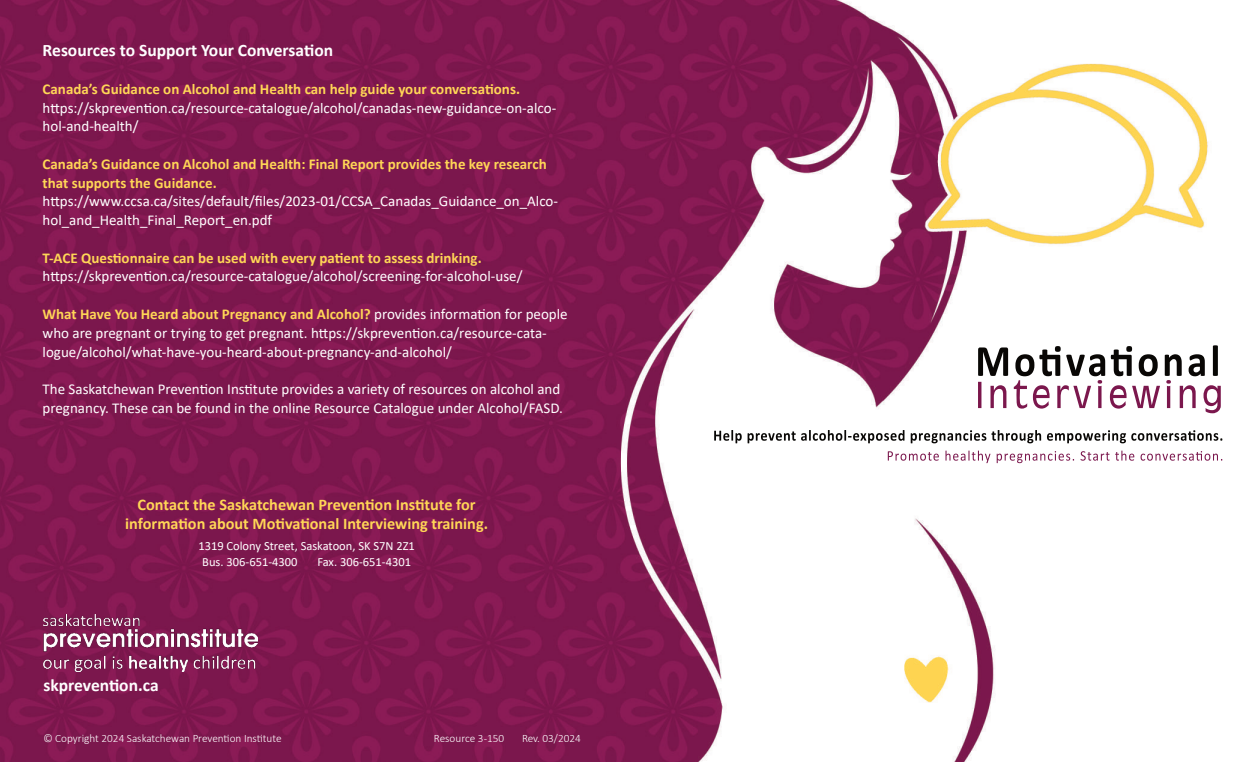
<style>
.page{position:relative;width:1257px;height:762px;background:#fff}
.page>*{position:absolute;margin:0;border:0;box-sizing:border-box;transform-origin:0 0}
.t1{font:700 17.5px "Calibri";color:#fff}
.t2{font:700 16.25px/18.8px "Calibri";color:#ffd656;text-align:center}
.t3{font:15px/18.8px "Calibri";color:#fff}
.t4{font:700 15px/18.8px "Calibri";color:#ffd656}
.t5{font:12.5px/16.2px "Calibri";color:#fff}
.t6{font:300 11.25px "Calibri";color:#fff}
.s1{font-weight:700;color:#ffd656}
</style>
<div class="page">
<img style="left:0;top:0;width:1223px;height:762px">
<img style="left:43px;top:614px;width:214px;height:57px">
<p class="t1" style="left:43px;top:38px;width:292px">Resources to Support Your Conversation</p>
<p class="t4" style="left:43px;top:79px;width:479px">Canada’s Guidance on Alcohol and Health can help guide your conversations.</p>
<p class="t3" style="left:43px;top:98px;width:515px">https://skprevention.ca/resource-catalogue/alcohol/canadas-new-guidance-on-alco&shy;hol-and-health/</p>
<p class="t4" style="left:43px;top:154px;width:506px">Canada’s Guidance on Alcohol and Health: Final Report provides the key research that supports the Guidance.</p>
<p class="t3" style="left:43px;top:192px;width:517px">https://www.ccsa.ca/sites/default/files/2023-01/CCSA_Canadas_Guidance_on_Alco&shy;hol_and_Health_Final_Report_en.pdf</p>
<p class="t4" style="left:43px;top:248px;width:440px">T-ACE Questionnaire can be used with every patient to assess drinking.</p>
<p class="t3" style="left:43px;top:267px;width:481px">https://skprevention.ca/resource-catalogue/alcohol/screening-for-alcohol-use/</p>
<p class="t3" style="left:43px;top:304px;width:527px"><span class="s1">What Have You Heard about Pregnancy and Alcohol?</span> provides information for people who are pregnant or trying to get pregnant. https://skprevention.ca/resource-cata&shy;logue/alcohol/what-have-you-heard-about-pregnancy-and-alcohol/</p>
<p class="t3" style="left:43px;top:379px;width:522px">The Saskatchewan Prevention Institute provides a variety of resources on alcohol and pregnancy. These can be found in the online Resource Catalogue under Alcohol/FASD.</p>
<p class="t2" style="left:125px;top:495px;width:364px">Contact the Saskatchewan Prevention Institute for information about Motivational Interviewing training.</p>
<p class="t5" style="left:202px;top:537px;width:214px;text-indent:-4px">1319 Colony Street, Saskatoon, SK S7N 2Z1<br>Bus. 306-651-4300</p>
<p class="t5" style="left:317px;top:554px;width:95px">Fax. 306-651-4301</p>
<p class="t1" style="left:43px;top:672px;width:117px">skprevention.ca</p>
<p class="t6" style="left:43px;top:731px;width:240px">© Copyright 2024 Saskatchewan Prevention Institute</p>
<p class="t6" style="left:434px;top:731px;width:72px">Resource 3-150</p>
<p class="t6" style="left:522px;top:731px;width:60px">Rev. 03/2024</p>
</div>
